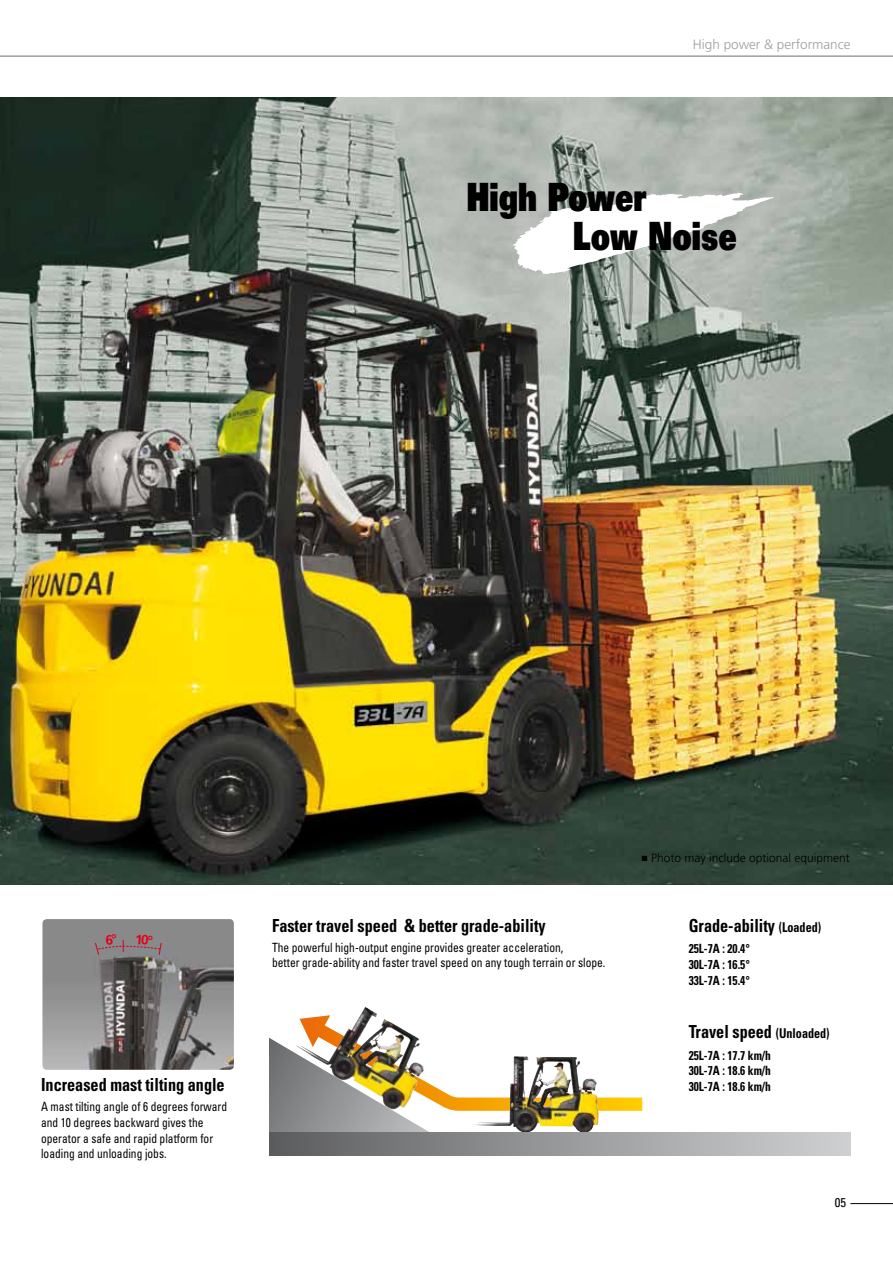
<style>
.page{position:relative;width:893px;height:1263px;background:#fff}
.page>*{position:absolute;margin:0;border:0;box-sizing:border-box;transform-origin:0 0}
.t1{font:39px/39px "Univers LT Std X Black";color:#000;scale:.75 1}
.t2{font:700 condensed 18px "Univers LT Std";color:#000;scale:.9 1}
.t3{font:300 13.5px "Frutiger LT Std";color:#9c9e9f}
.t4{font:condensed 12.75px/15.8px "Univers LT Std";color:#000;scale:.9 1}
.t5{font:700 condensed 12.75px/15.8px "Univers LT Std";color:#000;text-align:justify;scale:.9 1}
.t6{font:condensed 12.75px "Univers LT Std";color:#000}
.t7{font:300 12px "Frutiger";color:#000}
.s1{font-size:13.5px}
</style>
<div class="page">
<svg style="left:269px;top:1037px;width:373px;height:95px"></svg>
<img style="left:473px;top:1056px;width:126px;height:76px">
<div style="left:256px;top:1132px;width:595px;height:23px;background:linear-gradient(to right,#5a5b5d,#d0d2d3)"></div>
<div style="left:226px;top:919px;width:43px;height:257px;background:#fff"></div>
<img style="left:0;top:98px;width:893px;height:787px">
<hr style="left:0;top:55px;width:893px;height:2px;background:#9c9e9f">
<svg style="left:513px;top:193px;width:261px;height:81px"></svg>
<img style="left:43px;top:919px;width:191px;height:151px">
<img style="left:296px;top:1013px;width:122px;height:96px">
<hr style="left:850px;top:1203px;width:43px;height:1px;background:#000">
<svg style="left:95px;top:934px;width:67px;height:22px"></svg>
<p class="t3" style="left:693px;top:36px;width:159px">High power &amp; performance</p>
<h1 class="t1" style="left:573px;top:177px;width:220px;text-indent:-106px">High Power<br>Low Noise</h1>
<h2 class="t2" style="left:41px;top:1074px;width:205px">Increased mast tilting angle</h2>
<p class="t4" style="left:41px;top:1098px;width:208px">A mast tilting angle of 6 degrees forward and 10 degrees backward gives the operator a safe and rapid platform for loading and unloading jobs.</p>
<h2 class="t2" style="left:272px;top:914px;width:305px">Faster travel speed &amp; better grade-ability</h2>
<p class="t4" style="left:272px;top:939px;width:372px">The powerful high-output engine provides greater acceleration,<br>better grade-ability and faster travel speed on any tough terrain or slope.</p>
<p class="t7" style="left:642px;top:851px;width:209px">■ Photo may include optional equipment</p>
<h2 class="t2" style="left:689px;top:914px;width:149px">Grade-ability <span class="s1">(Loaded)</span></h2>
<p class="t5" style="left:689px;top:941px;width:70px">25L-7A : 20.4° 30L-7A : 16.5° 33L-7A : 15.4°</p>
<h2 class="t2" style="left:689px;top:1020px;width:158px">Travel speed <span class="s1">(Unloaded)</span></h2>
<p class="t5" style="left:689px;top:1047px;width:93px">25L-7A : 17.7 km/h 30L-7A : 18.6 km/h 30L-7A : 18.6 km/h</p>
<p class="t6" style="left:835px;top:1194px;width:13px">05</p>
</div>
